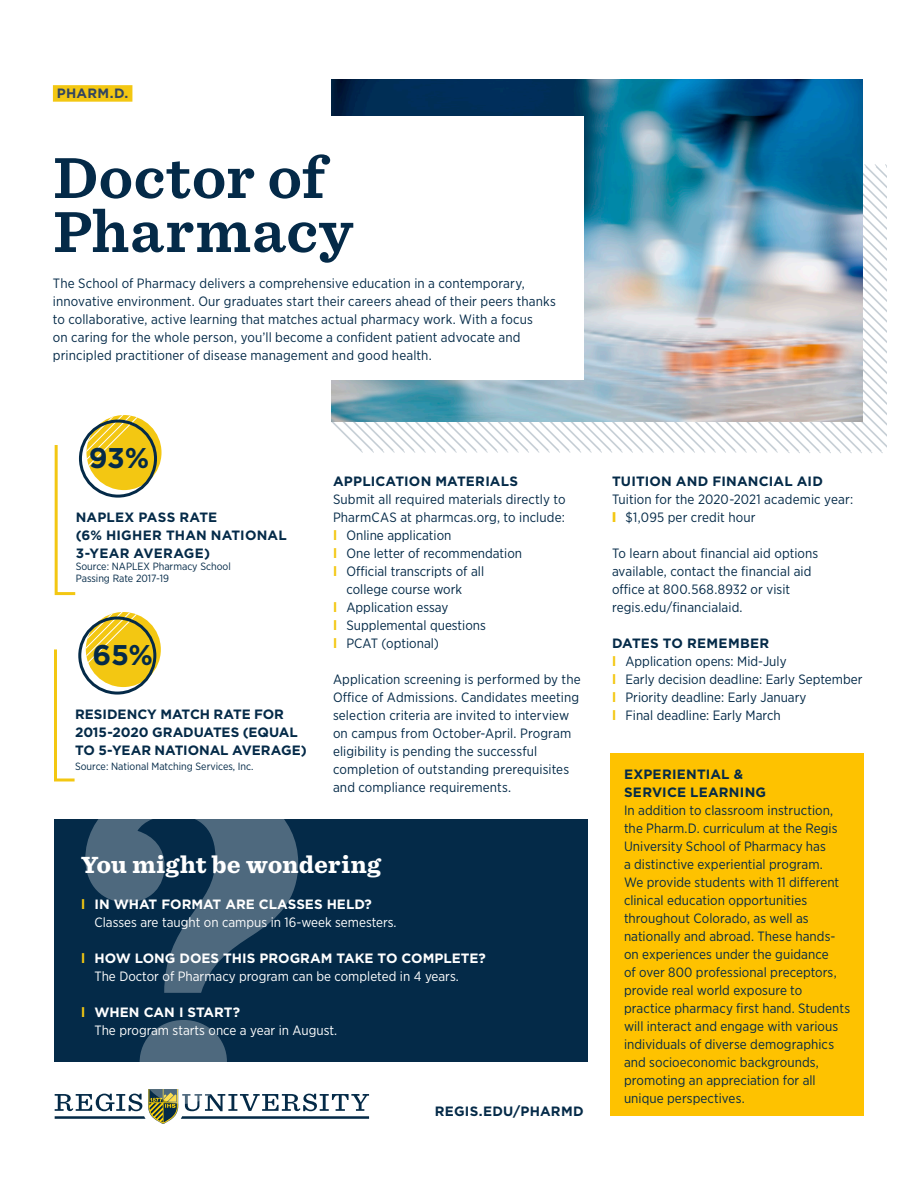
<style>
.page{position:relative;width:918px;height:1188px;background:#fff}
.page>*{position:absolute;margin:0;border:0;box-sizing:border-box;transform-origin:0 0}
.t1{font:700 55.5px/54px "Sentinel S Sm";color:#042a48}
.t2{font:700 28.5px "Gotham";color:#042a48}
.t3{font:900 22.5px "Sentinel S Sm";letter-spacing:-.01em;color:#fff}
.t4{font:13.5px/18px "Gotham Narrow";letter-spacing:.005em;color:#042a48}
.t5{font:700 13.5px/18px "Gotham";letter-spacing:.01em;color:#042a48}
.t6{font:13.5px/18px "Gotham Narrow";color:#fff}
.t7{font:700 13.5px "Gotham";letter-spacing:.015em;color:#32455f}
.Accreditation{font:10.5px/12px "Gotham Narrow";color:#042a48}
.s1{font-family:"Gotham";font-weight:700;color:#f3c712}
.s2{font-family:"Gotham";font-weight:700}
.s3{font-family:"Gotham";font-weight:900;color:#f3c712}
</style>
<div class="page">
<svg style="left:55px;top:1093px;width:314px;height:31px"></svg>
<svg style="left:86px;top:612px;width:75px;height:75px"></svg>
<div style="left:78px;top:617px;width:78px;height:78px;border:3px solid #042a48;border-radius:50%"></div>
<svg style="left:54px;top:649px;width:21px;height:133px"></svg>
<div style="left:54px;top:819px;width:534px;height:243px;background:#042a48"></div>
<svg style="left:85px;top:819px;width:213px;height:285px"></svg>
<div style="left:610px;top:754px;width:254px;height:362px;background:#fec200"></div>
<div style="left:53px;top:85px;width:79px;height:17px;background:#f3c712"></div>
<svg style="left:374px;top:422px;width:126px;height:29px"></svg>
<svg style="left:500px;top:422px;width:289px;height:30px"></svg>
<svg style="left:614px;top:164px;width:273px;height:287px"></svg>
<img style="left:332px;top:80px;width:531px;height:342px">
<div style="left:53px;top:117px;width:531px;height:263px;background:#fff"></div>
<svg style="left:86px;top:415px;width:76px;height:75px"></svg>
<div style="left:79px;top:420px;width:78px;height:78px;border:3px solid #042a48;border-radius:50%"></div>
<svg style="left:54px;top:445px;width:22px;height:151px"></svg>
<p class="t7" style="left:57px;top:84px;width:73px">PHARM.D.</p>
<p class="t1" style="left:53px;top:148px;width:302px">Doctor of<br>Pharmacy</p>
<p class="t4" style="left:53px;top:274px;width:505px">The School of Pharmacy delivers a comprehensive education in a contemporary, innovative environment. Our graduates start their careers ahead of their peers thanks to collaborative, active learning that matches actual pharmacy work. With a focus<br>on caring for the whole person, you’ll become a confident patient advocate and principled practitioner of disease management and good health.</p>
<p class="t2" style="left:89px;top:439px;width:62px">93%</p>
<p class="t5" style="left:76px;top:508px;width:143px">NAPLEX PASS RATE</p>
<p class="t5" style="left:76px;top:526px;width:213px">(6% HIGHER THAN NATIONAL<br>3-YEAR AVERAGE)</p>
<p class="Accreditation" style="left:76px;top:560px;width:157px">Source: NAPLEX Pharmacy School<br>Passing Rate 2017-19</p>
<p class="t2" style="left:93px;top:636px;width:62px">65%</p>
<p class="t5" style="left:75px;top:705px;width:233px">RESIDENCY MATCH RATE FOR<br>2015-2020 GRADUATES (EQUAL<br>TO 5-YEAR NATIONAL AVERAGE)</p>
<p class="Accreditation" style="left:75px;top:760px;width:180px">Source: National Matching Services, Inc.</p>
<p class="t5" style="left:333px;top:472px;width:187px">APPLICATION MATERIALS</p>
<p class="t4" style="left:333px;top:490px;width:234px">Submit all required materials directly to<br>PharmCAS at pharmcas.org, to include:</p>
<p class="t4" style="left:333px;top:526px;width:120px"><span class="s1">l</span> Online application</p>
<p class="t4" style="left:333px;top:544px;width:191px"><span class="s1">l</span> One letter of recommendation</p>
<p class="t4" style="left:346px;top:562px;width:139px;text-indent:-14px"><span class="s1">l</span> Official transcripts of all college course work</p>
<p class="t4" style="left:333px;top:598px;width:117px"><span class="s1">l</span> Application essay</p>
<p class="t4" style="left:333px;top:616px;width:154px"><span class="s1">l</span> Supplemental questions</p>
<p class="t4" style="left:333px;top:634px;width:108px"><span class="s1">l</span> PCAT (optional)</p>
<p class="t4" style="left:333px;top:670px;width:249px">Application screening is performed by the Office of Admissions. Candidates meeting selection criteria are invited to interview on campus from October-April. Program eligibility is pending the successful completion of outstanding prerequisites and compliance requirements.</p>
<p class="t3" style="left:81px;top:846px;width:302px">You might be wondering</p>
<p class="t6" style="left:94px;top:895px;width:304px;text-indent:-14px"><span class="s1">l</span> <span class="s2">IN WHAT FORMAT ARE CLASSES HELD?<br></span>Classes are taught on campus in 16-week semesters.</p>
<p class="t6" style="left:94px;top:949px;width:393px;text-indent:-14px"><span class="s1">l</span> <span class="s2">HOW LONG DOES THIS PROGRAM TAKE TO COMPLETE?<br></span>The Doctor of Pharmacy program can be completed in 4 years.</p>
<p class="t6" style="left:94px;top:1003px;width:244px;text-indent:-14px"><span class="s1">l</span> <span class="s2">WHEN CAN I START?<br></span>The program starts once a year in August.</p>
<p class="t5" style="left:435px;top:1102px;width:150px">REGIS.EDU/PHARMD</p>
<p class="t5" style="left:612px;top:472px;width:212px">TUITION AND FINANCIAL AID</p>
<p class="t4" style="left:612px;top:490px;width:243px">Tuition for the 2020-2021 academic year:</p>
<p class="t4" style="left:612px;top:508px;width:145px"><span class="s3">l</span> $1,095 per credit hour</p>
<p class="t4" style="left:612px;top:544px;width:208px">To learn about financial aid options available, contact the financial aid office at 800.568.8932 or visit regis.edu/financialaid.</p>
<p class="t5" style="left:612px;top:634px;width:159px">DATES TO REMEMBER</p>
<p class="t4" style="left:612px;top:652px;width:176px"><span class="s1">l</span> Application opens: Mid-July</p>
<p class="t4" style="left:612px;top:670px;width:252px"><span class="s1">l</span> Early decision deadline: Early September</p>
<p class="t4" style="left:612px;top:688px;width:196px"><span class="s1">l</span> Priority deadline: Early January</p>
<p class="t4" style="left:612px;top:706px;width:170px"><span class="s1">l</span> Final deadline: Early March</p>
<p class="t5" style="left:624px;top:765px;width:144px">EXPERIENTIAL &amp;<br>SERVICE LEARNING</p>
<p class="t4" style="left:624px;top:800px;width:228px">In addition to classroom instruction, the Pharm.D. curriculum at the Regis University School of Pharmacy has<br>a distinctive experiential program.<br>We provide students with 11 different clinical education opportunities throughout Colorado, as well as nationally and abroad. These hands&shy;on experiences under the guidance<br>of over 800 professional preceptors, provide real world exposure to practice pharmacy first hand. Students will interact and engage with various individuals of diverse demographics and socioeconomic backgrounds, promoting an appreciation for all unique perspectives.</p>
</div>
